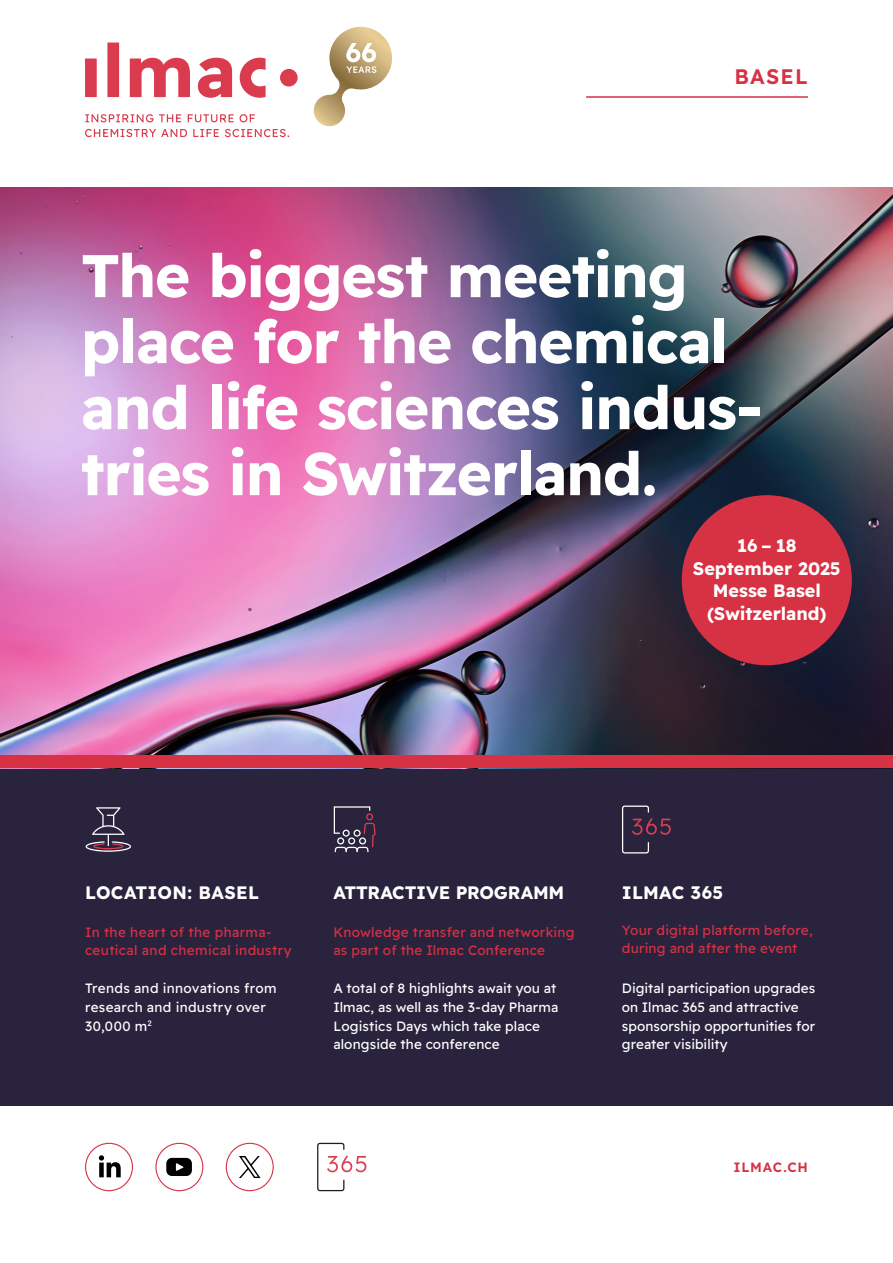
<style>
.page{position:relative;width:893px;height:1263px;background:#fff}
.page>*{position:absolute;margin:0;border:0;box-sizing:border-box;transform-origin:0 0}
.Headline{font:60px/66px "Readex Pro";letter-spacing:-.02em;color:#fff}
.t1{font:21px "Readex Pro";letter-spacing:.06em;color:#d73144}
.Lead_weiss{font:18px "Readex Pro";color:#fff}
.Lead_weiss-2{font:18px "Readex Pro";letter-spacing:.02em;color:#fff}
.Lauftext_Liste{font:13.5px/18.8px "Readex Pro";letter-spacing:.005em;color:#fff}
.Zwischentitel{font:13.5px/18px "Readex Pro";letter-spacing:.02em;color:#d73144}
.Lauftext_Liste-2{font:13.5px/18.8px "Readex Pro";letter-spacing:.025em;color:#fff}
.Lead_weiss-3{font:13.5px/18px "Readex Pro";letter-spacing:.02em;color:#d73144}
.Datum_CTA{font:13.5px "Readex Pro";letter-spacing:.055em;color:#d73144}
</style>
<div class="page">
<div style="left:0;top:768px;width:893px;height:337px;background:#29233e"></div>
<img style="left:0;top:187px;width:893px;height:568px">
<div style="left:0;top:755px;width:893px;height:13px;background:#d73144"></div>
<hr style="left:586px;top:96px;width:222px;height:2px;background:#d73144">
<div style="left:226px;top:1143px;width:48px;height:48px;border:1px solid #d73144;border-radius:50%"></div>
<div style="left:155px;top:1143px;width:48px;height:48px;border:1px solid #d73144;border-radius:50%"></div>
<div style="left:85px;top:1143px;width:48px;height:48px;border:1px solid #d73144;border-radius:50%"></div>
<svg style="left:166px;top:1158px;width:26px;height:18px"></svg>
<svg style="left:99px;top:1155px;width:22px;height:22px"></svg>
<svg style="left:239px;top:1156px;width:22px;height:22px"></svg>
<svg style="left:317px;top:1143px;width:49px;height:48px"></svg>
<div style="left:682px;top:495px;width:170px;height:170px;background:#d73144;border-radius:50%"></div>
<svg style="left:85px;top:43px;width:213px;height:55px"></svg>
<svg style="left:85px;top:114px;width:96px;height:8px"></svg>
<svg style="left:188px;top:114px;width:46px;height:8px"></svg>
<svg style="left:240px;top:114px;width:15px;height:8px"></svg>
<svg style="left:85px;top:129px;width:102px;height:8px"></svg>
<svg style="left:193px;top:129px;width:26px;height:8px"></svg>
<svg style="left:225px;top:129px;width:64px;height:8px"></svg>
<svg style="left:313px;top:27px;width:79px;height:100px"></svg>
<svg style="left:622px;top:805px;width:49px;height:48px"></svg>
<svg style="left:86px;top:807px;width:45px;height:45px"></svg>
<svg style="left:334px;top:806px;width:42px;height:46px"></svg>
<p class="t1" style="left:734px;top:64px;width:75px">BASEL</p>
<p class="Headline" style="left:81px;top:243px;width:684px">The biggest meeting place for the chemical and life sciences indus&shy;tries in Switzerland.</p>
<p class="Lead_weiss" style="left:737px;top:535px;width:61px">16 – 18</p>
<p class="Lead_weiss" style="left:693px;top:558px;width:149px">September 2025</p>
<p class="Lead_weiss" style="left:713px;top:580px;width:110px">Messe Basel</p>
<p class="Lead_weiss" style="left:707px;top:603px;width:121px">(Switzerland)</p>
<p class="Lead_weiss-2" style="left:85px;top:883px;width:176px">LOCATION: BASEL</p>
<p class="Zwischentitel" style="left:85px;top:923px;width:208px">In the heart of the pharma&shy;ceutical and chemical industry</p>
<p class="Lauftext_Liste-2" style="left:85px;top:979px;width:193px">Trends and innovations from research and industry over<br>30,000 m<sup>2</sup></p>
<p class="Lead_weiss" style="left:333px;top:883px;width:232px">ATTRACTIVE PROGRAMM</p>
<p class="Zwischentitel" style="left:333px;top:923px;width:243px">Knowledge transfer and networking as part of the Ilmac Conference</p>
<p class="Lauftext_Liste" style="left:333px;top:979px;width:226px">A total of 8 highlights await you at<br>Ilmac, as well as the 3-day Pharma<br>Logistics Days which take place alongside the conference</p>
<p class="Lead_weiss" style="left:622px;top:883px;width:103px">ILMAC 365</p>
<p class="Lead_weiss-3" style="left:622px;top:922px;width:192px">Your digital platform before, during and after the event</p>
<p class="Lauftext_Liste" style="left:622px;top:979px;width:195px">Digital participation upgrades on Ilmac 365 and attractive sponsorship opportunities for greater visibility</p>
<p class="Datum_CTA" style="left:733px;top:1160px;width:76px">ILMAC.CH</p>
</div>
